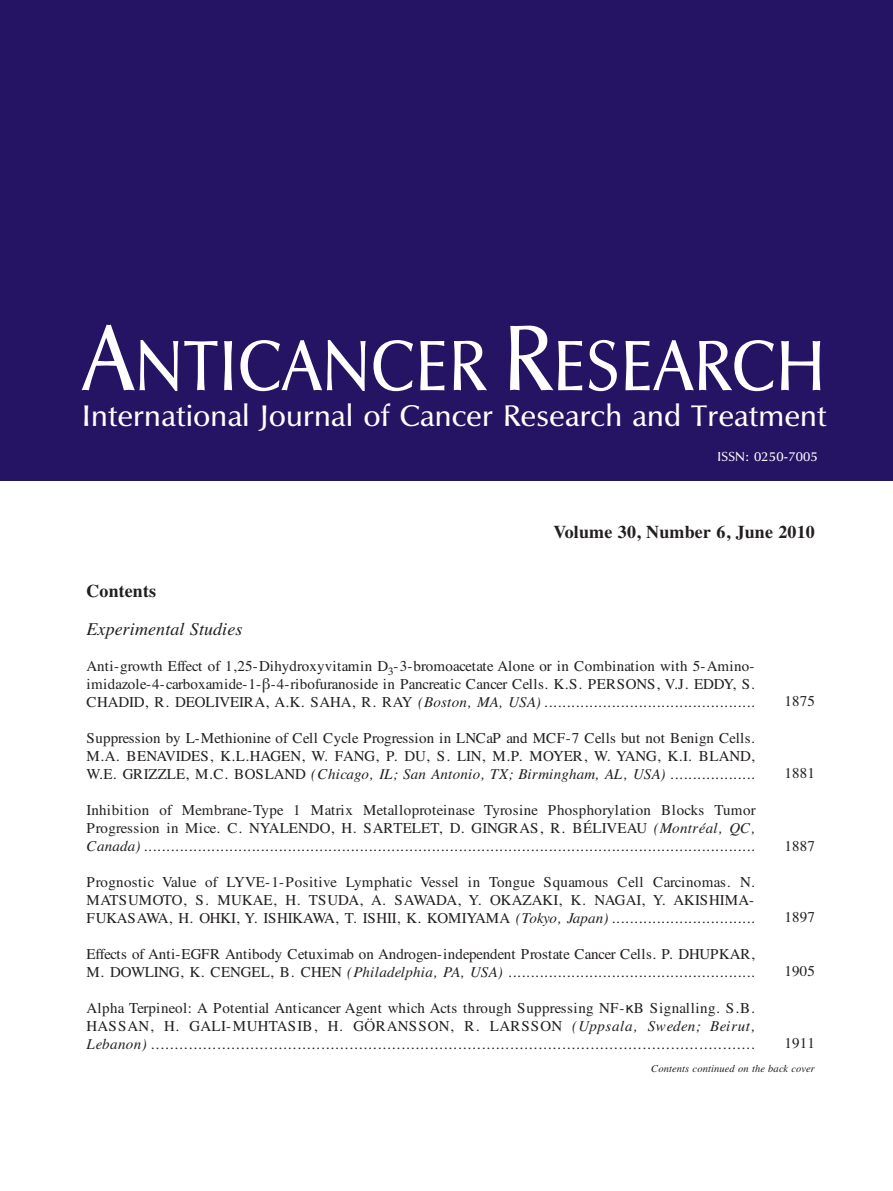
<style>
.page{position:relative;width:893px;height:1191px;background:#fff}
.page>*{position:absolute;margin:0;border:0;box-sizing:border-box;transform-origin:0 0}
.t1{font:73.5px "UB Optima";letter-spacing:.01em;color:#fff;scale:.9 1}
.t2{font:30.75px "UB Optima";letter-spacing:.01em;color:#fff}
.t3{font:700 18px "Times";letter-spacing:.01em;color:#231f20}
.t4{font:italic 18px "Times";letter-spacing:.005em;color:#231f20}
.t5{font:15px/18px "Times";letter-spacing:.005em;color:#231f20;text-align:justify}
.t6{font:13.5px "UB Optima";letter-spacing:.01em;color:#fff}
.t7{font:italic 10.5px "Times";letter-spacing:.01em;color:#231f20}
.s1{font-size:96px}
.s2{font-style:italic}
.s3{font-family:"UB Helvetica"}
</style>
<div class="page">
<div style="left:0;top:0;width:893px;height:480px;background:#251364"></div>
<h1 class="t1" style="left:83px;top:322px;width:827px"><span class="s1">A</span>NTICANCER <span class="s1">R</span>ESEARCH</h1>
<h2 class="t2" style="left:82px;top:398px;width:746px">International Journal of Cancer Research and Treatment</h2>
<p class="t6" style="left:717px;top:449px;width:102px">ISSN: 0250-7005</p>
<p class="t3" style="left:553px;top:521px;width:263px">Volume 30, Number 6, June 2010</p>
<p class="t3" style="left:87px;top:580px;width:71px">Contents</p>
<p class="t4" style="left:87px;top:623px;width:157px">Experimental Studies</p>
<p class="t5" style="left:87px;top:659px;width:670px">Anti-growth Effect of 1,25-Dihydroxyvitamin D<sub>3</sub>-3-bromoacetate Alone or in Combination with 5-Amino&shy;imidazole-4-carboxamide-1-β-4-ribofuranoside in Pancreatic Cancer Cells. K.S. PERSONS, V.J. EDDY, S.<br>CHADID, R. DEOLIVEIRA, A.K. SAHA, R. RAY <span class="s2">(Boston, MA, USA)</span> ...............................................</p>
<p class="t5" style="left:87px;top:730px;width:670px">Suppression by L-Methionine of Cell Cycle Progression in LNCaP and MCF-7 Cells but not Benign Cells.<br>M.A. BENAVIDES, K.L.HAGEN, W. FANG, P. DU, S. LIN, M.P. MOYER, W. YANG, K.I. BLAND, W.E. GRIZZLE, M.C. BOSLAND <span class="s2">(Chicago, IL; San Antonio, TX; Birmingham, AL, USA)</span> ...................</p>
<p class="t5" style="left:87px;top:802px;width:671px">Inhibition of Membrane-Type 1 Matrix Metalloproteinase Tyrosine Phosphorylation Blocks Tumor Progression in Mice. C. NYALENDO, H. SARTELET, D. GINGRAS, R. BÉLIVEAU <span class="s2">(Montréal, QC, Canada)</span> ........................................................................................................................................</p>
<p class="t5" style="left:87px;top:874px;width:670px">Prognostic Value of LYVE-1-Positive Lymphatic Vessel in Tongue Squamous Cell Carcinomas. N.<br>MATSUMOTO, S. MUKAE, H. TSUDA, A. SAWADA, Y. OKAZAKI, K. NAGAI, Y. AKISHIMA-FUKASAWA, H. OHKI, Y. ISHIKAWA, T. ISHII, K. KOMIYAMA <span class="s2">(Tokyo, Japan)</span> ................................</p>
<p class="t5" style="left:87px;top:946px;width:670px">Effects of Anti-EGFR Antibody Cetuximab on Androgen-independent Prostate Cancer Cells. P. DHUPKAR,<br>M. DOWLING, K. CENGEL, B. CHEN <span class="s2">(Philadelphia, PA, USA)</span> .......................................................</p>
<p class="t5" style="left:87px;top:1000px;width:670px">Alpha Terpineol: A Potential Anticancer Agent which Acts through Suppressing NF-<span class="s3">κ</span>B Signalling. S.B.<br>HASSAN, H. GALI-MUHTASIB, H. GÖRANSSON, R. LARSSON <span class="s2">(Uppsala, Sweden; Beirut, Lebanon)</span> ................................................................................................................................</p>
<p class="t7" style="left:651px;top:1065px;width:165px">Contents continued on the back cover</p>
<p class="t5" style="left:784px;top:693px;width:32px">1875</p>
<p class="t5" style="left:784px;top:765px;width:32px">1881</p>
<p class="t5" style="left:784px;top:838px;width:32px">1887</p>
<p class="t5" style="left:784px;top:910px;width:32px">1897</p>
<p class="t5" style="left:784px;top:963px;width:32px">1905</p>
<p class="t5" style="left:784px;top:1035px;width:32px">1911</p>
</div>
